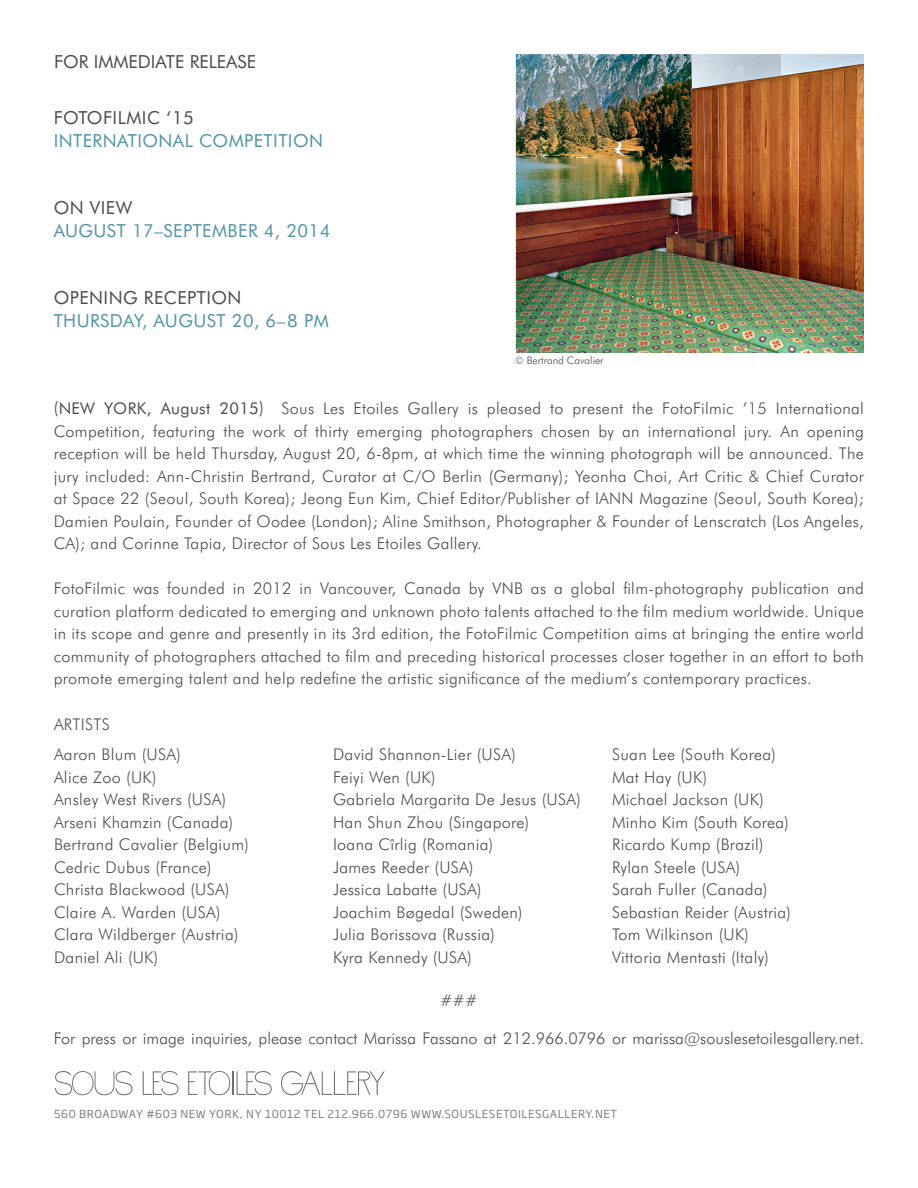
<style>
.page{position:relative;width:918px;height:1188px;background:#fff}
.page>*{position:absolute;margin:0;border:0;box-sizing:border-box;transform-origin:0 0}
.t1{font:18px "Futura BT";letter-spacing:.025em;color:#5293a8}
.t2{font:18px "Futura BT";letter-spacing:.025em;color:#4b4c4d}
.t3{font:18px "Futura BT";color:#4b4c4d}
.t4{font:300 16.2px/22.5px "Futura BT";letter-spacing:.02em;color:#4b4c4d;text-align:justify}
.t5{font:300 16.2px "Futura BT";color:#4b4c4d}
.t6{font:10.95px "Soho Gothic Std";letter-spacing:.05em;color:#808184}
.t7{font:300 10.5px "Futura BT";color:#4b4c4d}
.s1{font-weight:400}
</style>
<div class="page">
<svg style="left:143px;top:1071px;width:35px;height:24px"></svg>
<svg style="left:188px;top:1071px;width:84px;height:24px"></svg>
<svg style="left:55px;top:1071px;width:77px;height:24px"></svg>
<svg style="left:281px;top:1071px;width:104px;height:24px"></svg>
<img style="left:515px;top:54px;width:349px;height:299px">
<p class="t3" style="left:54px;top:50px;width:204px">FOR IMMEDIATE RELEASE</p>
<p class="t2" style="left:54px;top:107px;width:142px">FOTOFILMIC ‘15</p>
<p class="t1" style="left:54px;top:129px;width:271px">INTERNATIONAL COMPETITION</p>
<p class="t2" style="left:54px;top:197px;width:80px">ON VIEW</p>
<p class="t1" style="left:54px;top:219px;width:278px">AUGUST 17–SEPTEMBER 4, 2014</p>
<p class="t2" style="left:54px;top:287px;width:189px">OPENING RECEPTION</p>
<p class="t1" style="left:54px;top:309px;width:277px">THURSDAY, AUGUST 20, 6–8 PM</p>
<p class="t7" style="left:515px;top:354px;width:90px">© Bertrand Cavalier</p>
<p class="t4" style="left:54px;top:397px;width:812px"><span class="s1">(NEW YORK, August 2015)</span> Sous Les Etoiles Gallery is pleased to present the FotoFilmic ’15 International Competition, featuring the work of thirty emerging photographers chosen by an international jury. An opening reception will be held Thursday, August 20, 6-8pm, at which time the winning photograph will be announced. The jury included: Ann-Christin Bertrand, Curator at C/O Berlin (Germany); Yeonha Choi, Art Critic &amp; Chief Curator at Space 22 (Seoul, South Korea); Jeong Eun Kim, Chief Editor/Publisher of IANN Magazine (Seoul, South Korea); Damien Poulain, Founder of Oodee (London); Aline Smithson, Photographer &amp; Founder of Lenscratch (Los Angeles, CA); and Corinne Tapia, Director of Sous Les Etoiles Gallery.</p>
<p class="t4" style="left:54px;top:577px;width:812px">FotoFilmic was founded in 2012 in Vancouver, Canada by VNB as a global film-photography publication and curation platform dedicated to emerging and unknown photo talents attached to the film medium worldwide. Unique in its scope and genre and presently in its 3rd edition, the FotoFilmic Competition aims at bringing the entire world community of photographers attached to film and preceding historical processes closer together in an effort to both promote emerging talent and help redefine the artistic significance of the medium’s contemporary practices.</p>
<p class="t4" style="left:54px;top:713px;width:58px">ARTISTS</p>
<p class="t4" style="left:54px;top:743px;width:129px">Aaron Blum (USA)</p>
<p class="t4" style="left:54px;top:765px;width:104px">Alice Zoo (UK)</p>
<p class="t4" style="left:54px;top:788px;width:174px">Ansley West Rivers (USA)</p>
<p class="t4" style="left:54px;top:810px;width:181px">Arseni Khamzin (Canada)</p>
<p class="t4" style="left:54px;top:833px;width:196px">Bertrand Cavalier (Belgium)</p>
<p class="t4" style="left:54px;top:855px;width:159px">Cedric Dubus (France)</p>
<p class="t4" style="left:54px;top:878px;width:177px">Christa Blackwood (USA)</p>
<p class="t4" style="left:54px;top:900px;width:168px">Claire A. Warden (USA)</p>
<p class="t4" style="left:54px;top:923px;width:186px">Clara Wildberger (Austria)</p>
<p class="t4" style="left:54px;top:945px;width:106px">Daniel Ali (UK)</p>
<p class="t4" style="left:333px;top:743px;width:184px">David Shannon-Lier (USA)</p>
<p class="t4" style="left:333px;top:765px;width:104px">Feiyi Wen (UK)</p>
<p class="t4" style="left:333px;top:788px;width:249px">Gabriela Margarita De Jesus (USA)</p>
<p class="t4" style="left:333px;top:810px;width:198px">Han Shun Zhou (Singapore)</p>
<p class="t4" style="left:333px;top:833px;width:162px">Ioana Cîrlig (Romania)</p>
<p class="t4" style="left:333px;top:855px;width:142px">James Reeder (USA)</p>
<p class="t4" style="left:333px;top:878px;width:150px">Jessica Labatte (USA)</p>
<p class="t4" style="left:333px;top:900px;width:191px">Joachim Bøgedal (Sweden)</p>
<p class="t4" style="left:333px;top:923px;width:164px">Julia Borissova (Russia)</p>
<p class="t4" style="left:333px;top:945px;width:141px">Kyra Kennedy (USA)</p>
<p class="t4" style="left:612px;top:743px;width:166px">Suan Lee (South Korea)</p>
<p class="t4" style="left:612px;top:765px;width:97px">Mat Hay (UK)</p>
<p class="t4" style="left:612px;top:788px;width:153px">Michael Jackson (UK)</p>
<p class="t4" style="left:612px;top:810px;width:179px">Minho Kim (South Korea)</p>
<p class="t4" style="left:612px;top:833px;width:153px">Ricardo Kump (Brazil)</p>
<p class="t4" style="left:612px;top:855px;width:130px">Rylan Steele (USA)</p>
<p class="t4" style="left:612px;top:878px;width:157px">Sarah Fuller (Canada)</p>
<p class="t4" style="left:612px;top:900px;width:181px">Sebastian Reider (Austria)</p>
<p class="t4" style="left:612px;top:923px;width:139px">Tom Wilkinson (UK)</p>
<p class="t4" style="left:612px;top:945px;width:158px">Vittoria Mentasti (Italy)</p>
<p class="t4" style="left:440px;top:989px;width:39px">###</p>
<p class="t5" style="left:54px;top:1028px;width:812px">For press or image inquiries, please contact Marissa Fassano at 212.966.0796 or marissa@souslesetoilesgallery.net.</p>
<p class="t6" style="left:54px;top:1107px;width:565px">560 BROADWAY #603 NEW YORK, NY 10012 TEL 212.966.0796 WWW.SOUSLESETOILESGALLERY.NET</p>
</div>
